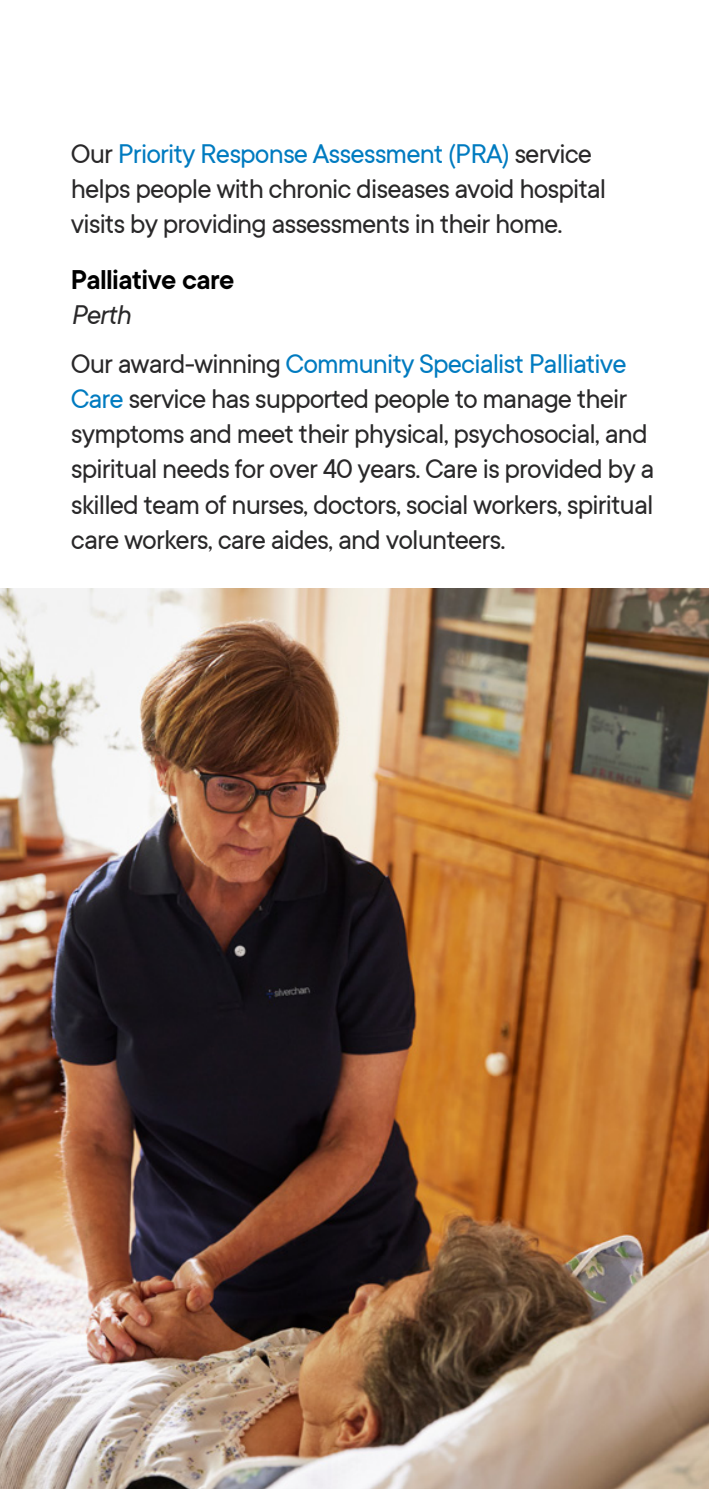
<style>
.page{position:relative;width:709px;height:1489px;background:#fff}
.page>*{position:absolute;margin:0;border:0;box-sizing:border-box;transform-origin:0 0}
.t1{font:30px/35px "TT Commons";letter-spacing:-.03em;color:#292829}
.t2{font:30px/49.2px "TT Commons";letter-spacing:-.03em;color:#007bc0}
.t3{font:600 30px "TT Commons";letter-spacing:-.02em;color:#000}
.s1{color:#007bc0}
.s2{font-style:italic;color:#292829}
.s3{color:#292829}
</style>
<div class="page">
<img style="left:0;top:588px;width:709px;height:900px">
<p class="t1" style="left:71px;top:136px;width:537px">Our <span class="s1">Priority Response Assessment (PRA)</span> service helps people with chronic diseases avoid hospital visits by providing assessments in their home.</p>
<p class="t3" style="left:71px;top:263px;width:165px">Palliative care</p>
<p class="t2" style="left:71px;top:290px;width:557px"><span class="s2">Perth<br></span><span class="s3">Our award-winning</span> Community Specialist Palliative</p>
<p class="t1" style="left:71px;top:382px;width:585px"><span class="s1">Care</span> service has supported people to manage their symptoms and meet their physical, psychosocial, and spiritual needs for over 40 years. Care is provided by a skilled team of nurses, doctors, social workers, spiritual care workers, care aides, and volunteers.</p>
</div>
